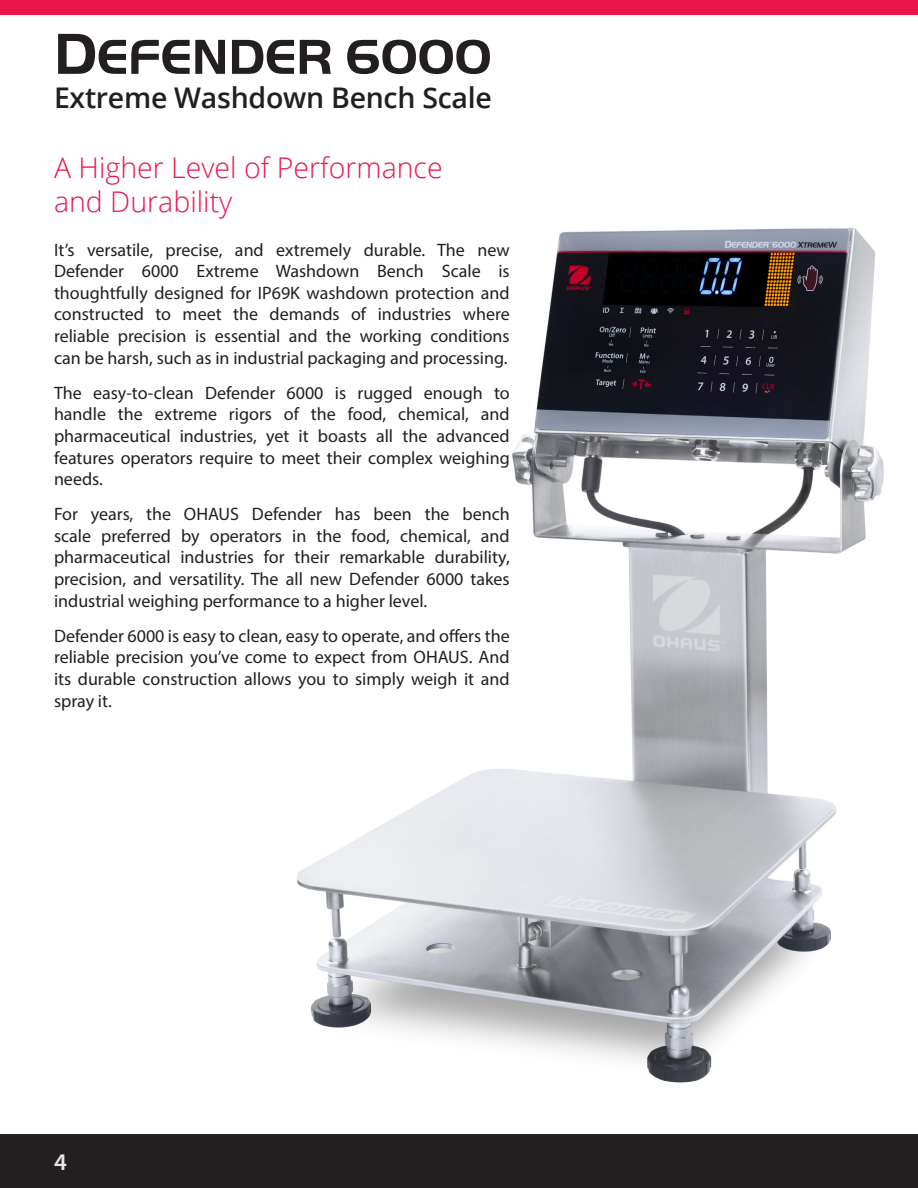
<style>
.page{position:relative;width:918px;height:1188px;background:#fff}
.page>*{position:absolute;margin:0;border:0;box-sizing:border-box;transform-origin:0 0}
.t1{font:700 51px "Handel Got D";color:#231f20}
.t2{font:300 28.5px/34.2px "Open Sans";color:#ed154e}
.t3{font:600 28.5px "Open Sans";letter-spacing:-.01em;color:#231f20}
.t4{font:600 24px "Myriad Pro";color:#e4e5e7}
.t5{font:18px/21.6px "Myriad Pro";color:#231f20;text-align:justify}
.s1{font-size:60px}
</style>
<div class="page">
<img style="left:297px;top:228px;width:587px;height:855px">
<div style="left:0;top:0;width:918px;height:15px;background:#ed154e"></div>
<div style="left:0;top:1134px;width:918px;height:54px;background:#231f20"></div>
<p class="t1" style="left:54px;top:28px;width:439px"><span class="s1">D</span>EFENDER 6000</p>
<p class="t3" style="left:54px;top:78px;width:439px">Extreme Washdown Bench Scale</p>
<p class="t2" style="left:54px;top:150px;width:390px">A Higher Level of Performance and Durability</p>
<p class="t5" style="left:54px;top:239px;width:457px">It’s versatile, precise, and extremely durable. The new Defender 6000 Extreme Washdown Bench Scale is thoughtfully designed for IP69K washdown protection and constructed to meet the demands of industries where reliable precision is essential and the working conditions can be harsh, such as in industrial packaging and processing.</p>
<p class="t5" style="left:54px;top:382px;width:457px">The easy-to-clean Defender 6000 is rugged enough to handle the extreme rigors of the food, chemical, and pharmaceutical industries, yet it boasts all the advanced features operators require to meet their complex weighing needs.</p>
<p class="t5" style="left:54px;top:503px;width:457px">For years, the OHAUS Defender has been the bench scale preferred by operators in the food, chemical, and pharmaceutical industries for their remarkable durability, precision, and versatility. The all new Defender 6000 takes industrial weighing performance to a higher level.</p>
<p class="t5" style="left:54px;top:625px;width:457px">Defender 6000 is easy to clean, easy to operate, and offers the reliable precision you’ve come to expect from OHAUS. And its durable construction allows you to simply weigh it and spray it.</p>
<h3 class="t4" style="left:54px;top:1147px;width:14px">4</h3>
</div>
